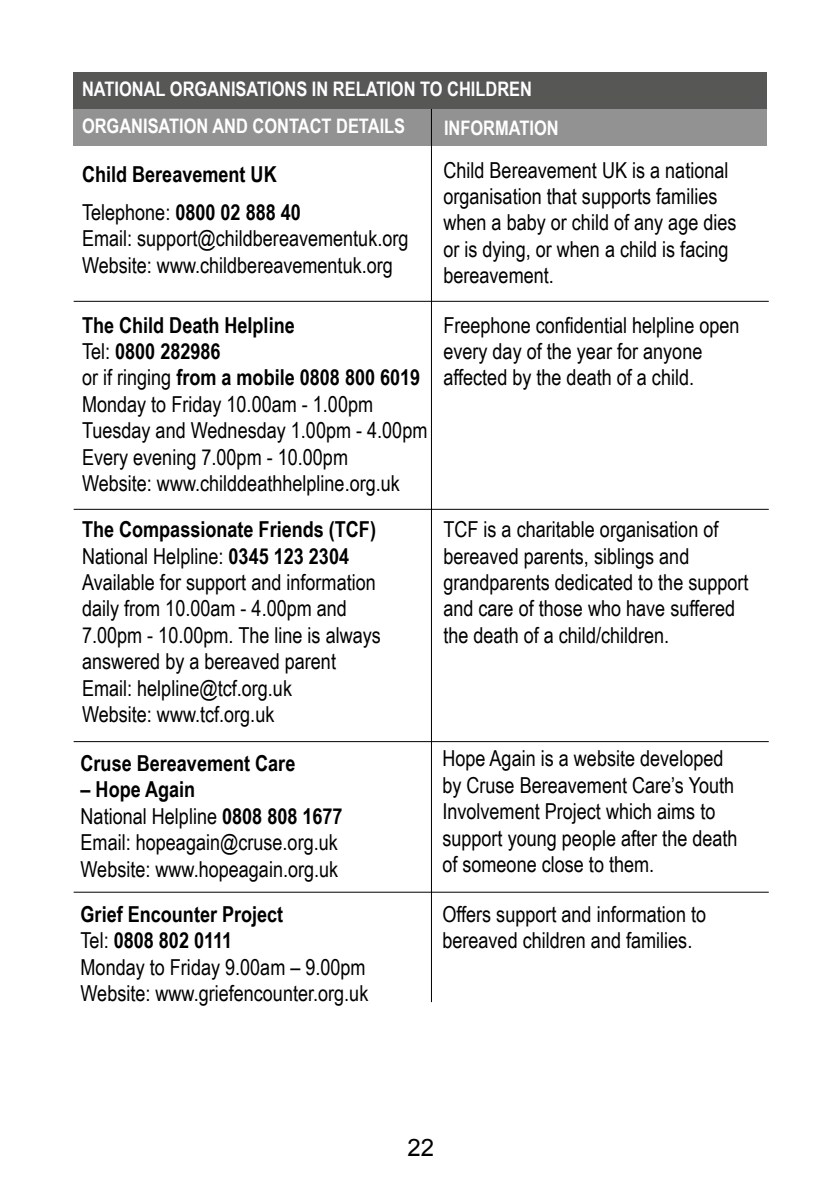
<style>
.page{position:relative;width:840px;height:1191px;background:#fff}
.page>*{position:absolute;margin:0;border:0;box-sizing:border-box;transform-origin:0 0}
.t1{font:24px "Arial";color:#000}
.t2{font:22px/26.4px "Arial Narrow";color:#000}
.t3{font:700 22px/37.8px "Arial Narrow";color:#000}
.t4{font:700 20px/36.8px "Arial Narrow";color:#fff}
.s1{font-weight:400}
.s2{font-weight:700}
</style>
<div class="page">
<div style="left:73px;top:72px;width:693px;height:74px;background:#929292"></div>
<div style="left:73px;top:72px;width:693px;height:37px;background:#575756"></div>
<hr style="left:74px;top:301px;width:694px;height:1px;background:#000">
<hr style="left:74px;top:509px;width:694px;height:1px;background:#000">
<hr style="left:431px;top:109px;width:1px;height:893px;background:#000">
<hr style="left:74px;top:741px;width:694px;height:1px;background:#000">
<hr style="left:74px;top:892px;width:694px;height:1px;background:#000">
<p class="t4" style="left:82px;top:69px;width:451px">NATIONAL ORGANISATIONS IN RELATION TO CHILDREN<br>ORGANISATION AND CONTACT DETAILS</p>
<p class="t4" style="left:444px;top:108px;width:116px">INFORMATION</p>
<p class="t3" style="left:82px;top:154px;width:220px">Child Bereavement UK<br><span class="s1">Telephone:</span> 0800 02 888 40</p>
<p class="t2" style="left:82px;top:225px;width:328px">Email: support@childbereavementuk.org<br>Website: www.childbereavementuk.org</p>
<p class="t2" style="left:443px;top:156px;width:294px">Child Bereavement UK is a national organisation that supports families when a baby or child of any age dies or is dying, or when a child is facing bereavement.</p>
<p class="t2" style="left:82px;top:311px;width:347px"><span class="s2">The Child Death Helpline<br></span>Tel: <span class="s2">0800 282986<br></span>or if ringing <span class="s2">from a mobile 0808 800 6019<br></span>Monday to Friday 10.00am - 1.00pm<br>Tuesday and Wednesday 1.00pm - 4.00pm<br>Every evening 7.00pm - 10.00pm<br>Website: www.childdeathhelpline.org.uk</p>
<p class="t2" style="left:443px;top:311px;width:297px">Freephone confidential helpline open every day of the year for anyone affected by the death of a child.</p>
<p class="t2" style="left:82px;top:515px;width:300px"><span class="s2">The Compassionate Friends (TCF)<br></span>National Helpline: <span class="s2">0345 123 2304<br></span>Available for support and information daily from 10.00am - 4.00pm and<br>7.00pm - 10.00pm. The line is always answered by a bereaved parent<br>Email: helpline@tcf.org.uk<br>Website: www.tcf.org.uk</p>
<p class="t2" style="left:443px;top:515px;width:306px">TCF is a charitable organisation of bereaved parents, siblings and grandparents dedicated to the support and care of those who have suffered the death of a child/children.</p>
<p class="t3" style="left:81px;top:743px;width:216px">Cruse Bereavement Care</p>
<p class="t2" style="left:81px;top:775px;width:263px"><span class="s2">– Hope Again<br></span>National Helpline <span class="s2">0808 808 1677<br></span>Email: hopeagain@cruse.org.uk<br>Website: www.hopeagain.org.uk</p>
<p class="t2" style="left:442px;top:744px;width:296px">Hope Again is a website developed by Cruse Bereavement Care’s Youth<br>Involvement Project which aims to support young people after the death of someone close to them.</p>
<p class="t2" style="left:81px;top:900px;width:289px"><span class="s2">Grief Encounter Project<br></span>Tel: <span class="s2">0808 802 0111<br></span>Monday to Friday 9.00am – 9.00pm<br>Website: www.griefencounter.org.uk</p>
<p class="t2" style="left:442px;top:900px;width:265px">Offers support and information to bereaved children and families.</p>
<p class="t1" style="left:407px;top:1131px;width:28px">22</p>
</div>
